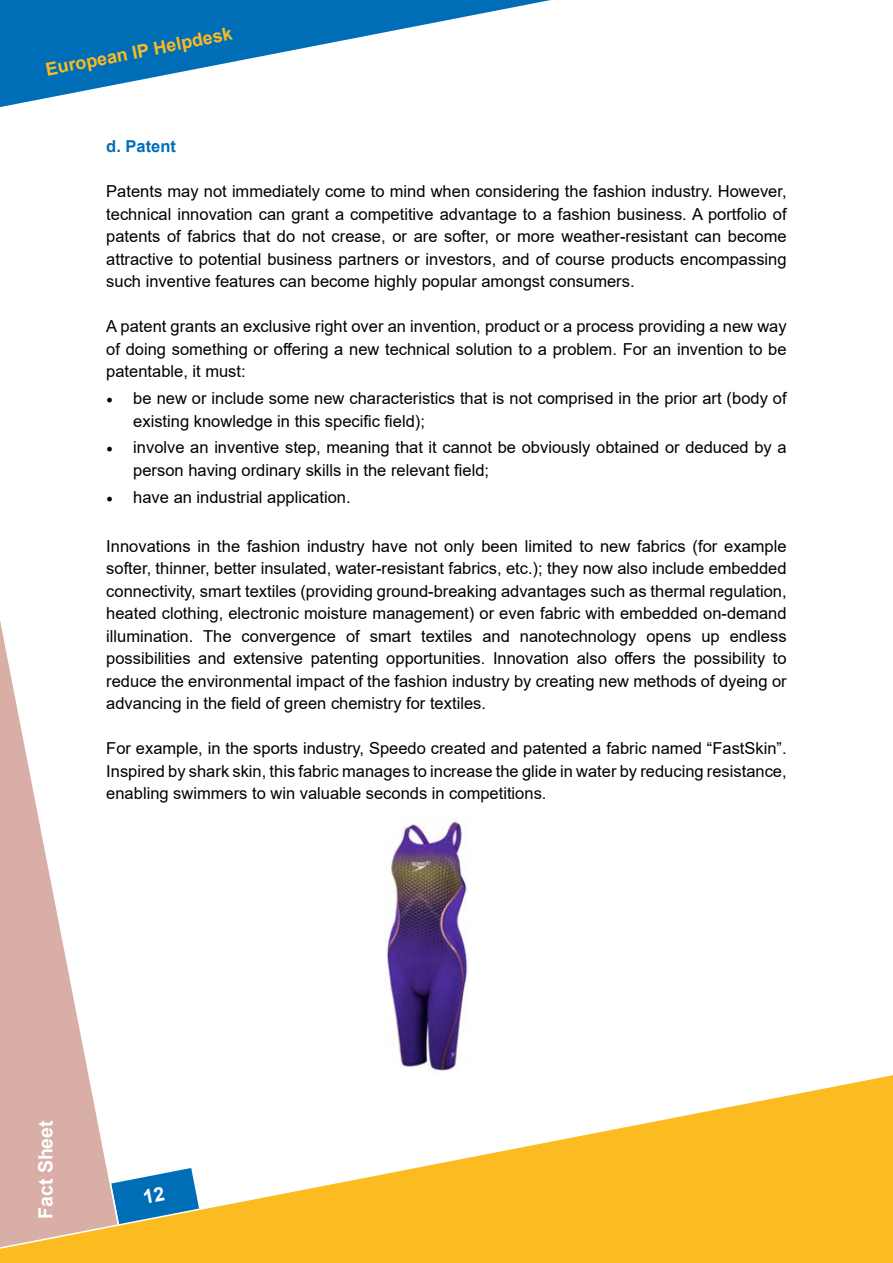
<style>
.page{position:relative;width:893px;height:1263px;background:#fff}
.page>*{position:absolute;margin:0;border:0;box-sizing:border-box;transform-origin:0 0}
.t1{font:700 19.5px "Arial";color:#fff}
.t2{font:700 18px "Arial";color:#fbbb21}
.t3{font:16.5px/22.5px "Arial";color:#000;text-align:justify}
.t4{font:700 16.5px "Arial";color:#006eb7}
.s1{font-family:"Minion Pro";font-size:18px}
</style>
<div class="page">
<svg style="left:0;top:621px;width:87px;height:444px"></svg>
<svg style="left:0;top:1065px;width:893px;height:198px"></svg>
<svg style="left:0;top:0;width:551px;height:107px"></svg>
<img style="left:367px;top:817px;width:115px;height:256px">
<svg style="left:111px;top:1168px;width:88px;height:58px"></svg>
<p class="t2" style="left:44px;top:57px;width:191px;rotate:-11deg">European IP Helpdesk</p>
<p class="t4" style="left:106px;top:135px;width:71px">d. Patent</p>
<p class="t3" style="left:106px;top:180px;width:682px">Patents may not immediately come to mind when considering the fashion industry. However, technical innovation can grant a competitive advantage to a fashion business. A portfolio of patents of fabrics that do not crease, or are softer, or more weather-resistant can become attractive to potential business partners or investors, and of course products encompassing such inventive features can become highly popular amongst consumers.</p>
<p class="t3" style="left:106px;top:315px;width:682px">A patent grants an exclusive right over an invention, product or a process providing a new way of doing something or offering a new technical solution to a problem. For an invention to be patentable, it must:</p>
<p class="t3" style="left:133px;top:387px;width:655px;text-indent:-27px"><span class="s1">•</span> be new or include some new characteristics that is not comprised in the prior art (body of existing knowledge in this specific field);</p>
<p class="t3" style="left:133px;top:436px;width:655px;text-indent:-27px"><span class="s1">•</span> involve an inventive step, meaning that it cannot be obviously obtained or deduced by a person having ordinary skills in the relevant field;</p>
<p class="t3" style="left:106px;top:485px;width:246px"><span class="s1">•</span> have an industrial application.</p>
<p class="t3" style="left:106px;top:535px;width:682px">Innovations in the fashion industry have not only been limited to new fabrics (for example softer, thinner, better insulated, water-resistant fabrics, etc.); they now also include embedded connectivity, smart textiles (providing ground-breaking advantages such as thermal regulation, heated clothing, electronic moisture management) or even fabric with embedded on-demand illumination. The convergence of smart textiles and nanotechnology opens up endless possibilities and extensive patenting opportunities. Innovation also offers the possibility to reduce the environmental impact of the fashion industry by creating new methods of dyeing or advancing in the field of green chemistry for textiles.</p>
<p class="t3" style="left:106px;top:737px;width:682px">For example, in the sports industry, Speedo created and patented a fabric named “FastSkin”.<br>Inspired by shark skin, this fabric manages to increase the glide in water by reducing resistance, enabling swimmers to win valuable seconds in competitions.</p>
<p class="t1" style="left:32px;top:1219px;width:100px;rotate:-90deg">Fact Sheet</p>
</div>
